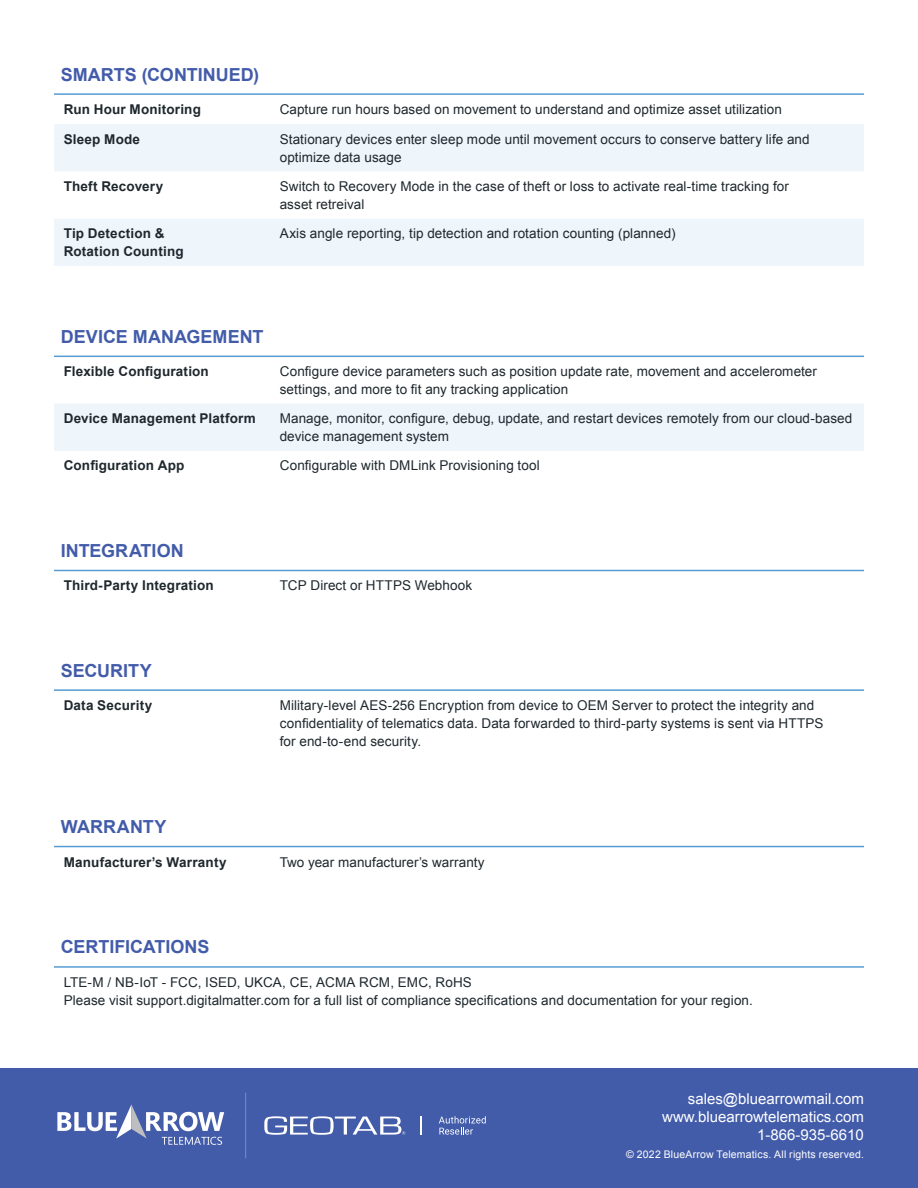
<style>
.page{position:relative;width:918px;height:1188px;background:#fff}
.page>*{position:absolute;margin:0;border:0;box-sizing:border-box;transform-origin:0 0}
.t1{font:700 18px "Arial";color:#435caa}
.Footer_style{font:15px "Arial";color:#fff}
.Cell-Body_Copy{font:13.5px/18px "Arial";letter-spacing:.005em;color:#1e282d}
.Cell-Body_Category{font:700 13.5px/18px "Arial";letter-spacing:.015em;color:#1e282d}
.Body_Copy{font:10.5px "Arial";letter-spacing:.015em;color:#fff}
</style>
<div class="page">
<div style="left:54px;top:404px;width:810px;height:47px;background:#eef5fb"></div>
<hr style="left:54px;top:356px;width:216px;height:1px;background:#569cd4">
<hr style="left:270px;top:356px;width:594px;height:1px;background:#569cd4">
<hr style="left:54px;top:570px;width:216px;height:1px;background:#569cd4">
<hr style="left:270px;top:570px;width:594px;height:1px;background:#569cd4">
<hr style="left:54px;top:689px;width:216px;height:2px;background:#569cd4">
<hr style="left:270px;top:689px;width:594px;height:2px;background:#569cd4">
<hr style="left:54px;top:846px;width:216px;height:1px;background:#569cd4">
<hr style="left:270px;top:846px;width:594px;height:1px;background:#569cd4">
<hr style="left:54px;top:966px;width:810px;height:2px;background:#569cd4">
<div style="left:0;top:1069px;width:918px;height:119px;background:#435caa"></div>
<hr style="left:245px;top:1093px;width:1px;height:65px;background:#569cd4">
<svg style="left:57px;top:1104px;width:167px;height:41px"></svg>
<svg style="left:264px;top:1116px;width:141px;height:19px"></svg>
<svg style="left:439px;top:1116px;width:47px;height:19px"></svg>
<svg style="left:421px;top:1116px;width:1px;height:19px"></svg>
<svg style="left:54px;top:124px;width:810px;height:142px;fill:#eef5fb"></svg>
<hr style="left:54px;top:93px;width:216px;height:2px;background:#569cd4">
<hr style="left:270px;top:93px;width:594px;height:2px;background:#569cd4">
<h1 class="t1" style="left:61px;top:62px;width:200px">SMARTS (CONTINUED)</h1>
<p class="Cell-Body_Category" style="left:64px;top:101px;width:139px">Run Hour Monitoring</p>
<p class="Cell-Body_Copy" style="left:280px;top:101px;width:504px">Capture run hours based on movement to understand and optimize asset utilization</p>
<p class="Cell-Body_Category" style="left:64px;top:130px;width:78px">Sleep Mode</p>
<p class="Cell-Body_Copy" style="left:280px;top:130px;width:532px">Stationary devices enter sleep mode until movement occurs to conserve battery life and optimize data usage</p>
<p class="Cell-Body_Category" style="left:64px;top:178px;width:101px">Theft Recovery</p>
<p class="Cell-Body_Copy" style="left:280px;top:177px;width:511px">Switch to Recovery Mode in the case of theft or loss to activate real-time tracking for asset retreival</p>
<p class="Cell-Body_Category" style="left:64px;top:225px;width:121px">Tip Detection &amp;<br>Rotation Counting</p>
<p class="Cell-Body_Copy" style="left:280px;top:225px;width:397px">Axis angle reporting, tip detection and rotation counting (planned)</p>
<h3 class="t1" style="left:61px;top:325px;width:204px">DEVICE MANAGEMENT</h3>
<p class="Cell-Body_Category" style="left:64px;top:363px;width:147px">Flexible Configuration</p>
<p class="Cell-Body_Copy" style="left:280px;top:362px;width:539px">Configure device parameters such as position update rate, movement and accelerometer settings, and more to fit any tracking application</p>
<p class="Cell-Body_Category" style="left:64px;top:410px;width:194px">Device Management Platform</p>
<p class="Cell-Body_Copy" style="left:280px;top:410px;width:574px">Manage, monitor, configure, debug, update, and restart devices remotely from our cloud-based device management system</p>
<p class="Cell-Body_Category" style="left:64px;top:457px;width:122px">Configuration App</p>
<p class="Cell-Body_Copy" style="left:280px;top:457px;width:261px">Configurable with DMLink Provisioning tool</p>
<h3 class="t1" style="left:61px;top:539px;width:124px">INTEGRATION</h3>
<p class="Cell-Body_Category" style="left:64px;top:577px;width:152px">Third-Party Integration</p>
<p class="Cell-Body_Copy" style="left:280px;top:576px;width:194px">TCP Direct or HTTPS Webhook</p>
<h3 class="t1" style="left:61px;top:658px;width:93px">SECURITY</h3>
<p class="Cell-Body_Category" style="left:64px;top:697px;width:90px">Data Security</p>
<p class="Cell-Body_Copy" style="left:280px;top:697px;width:545px">Military-level AES-256 Encryption from device to OEM Server to protect the integrity and confidentiality of telematics data. Data forwarded to third-party systems is sent via HTTPS for end-to-end security.</p>
<h3 class="t1" style="left:61px;top:815px;width:107px">WARRANTY</h3>
<p class="Cell-Body_Category" style="left:64px;top:854px;width:164px">Manufacturer’s Warranty</p>
<p class="Cell-Body_Copy" style="left:280px;top:853px;width:207px">Two year manufacturer’s warranty</p>
<h1 class="t1" style="left:61px;top:935px;width:150px">CERTIFICATIONS</h1>
<p class="Cell-Body_Copy" style="left:64px;top:974px;width:691px">LTE-M / NB-IoT - FCC, ISED, UKCA, CE, ACMA RCM, EMC, RoHS<br>Please visit support.digitalmatter.com for a full list of compliance specifications and documentation for your region.</p>
<p class="Footer_style" style="left:688px;top:1089px;width:178px">sales@bluearrowmail.com</p>
<p class="Footer_style" style="left:662px;top:1107px;width:203px">www.bluearrowtelematics.com</p>
<p class="Footer_style" style="left:757px;top:1125px;width:108px">1-866-935-6610</p>
<p class="Body_Copy" style="left:626px;top:1148px;width:239px">© 2022 BlueArrow Telematics. All rights reserved.</p>
</div>
